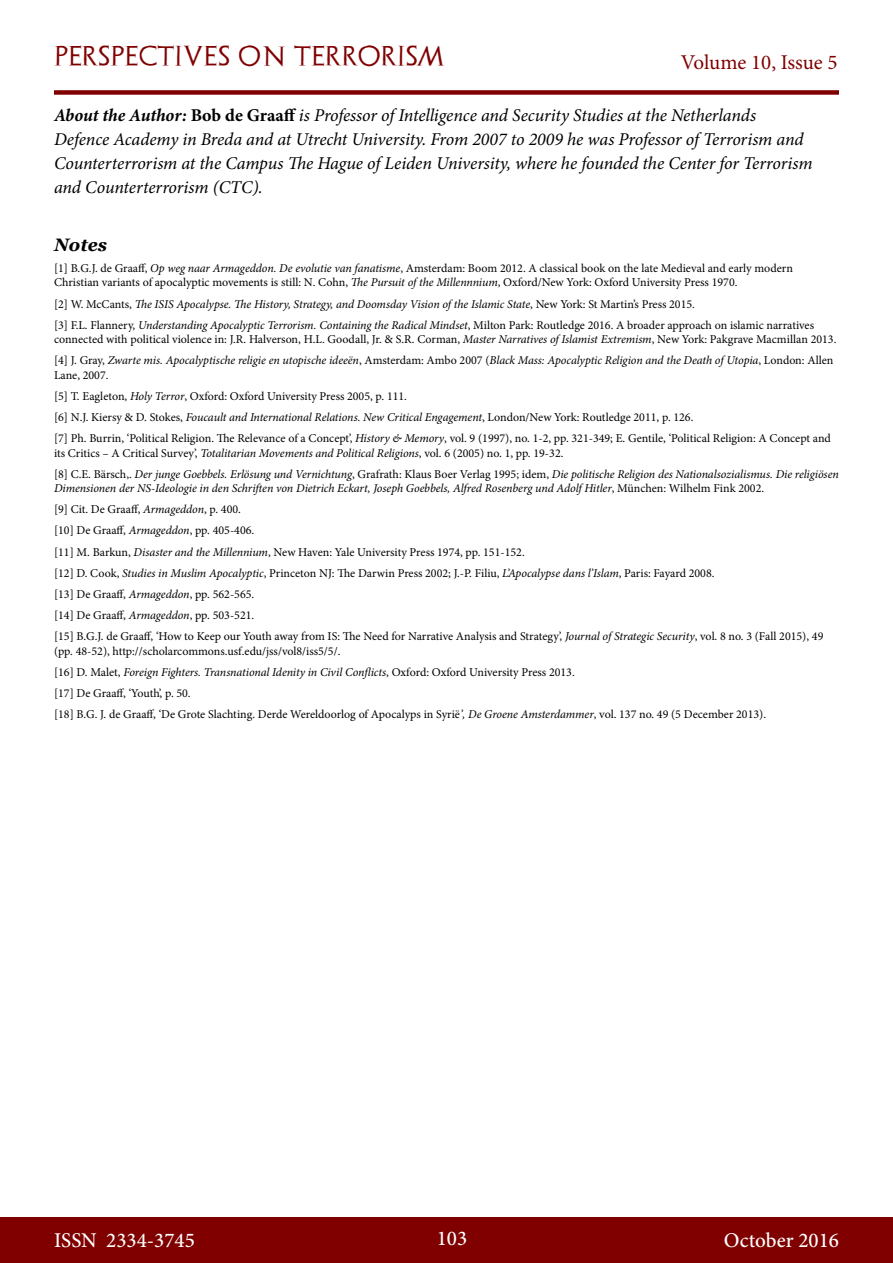
<style>
.page{position:relative;width:893px;height:1263px;background:#fff}
.page>*{position:absolute;margin:0;border:0;box-sizing:border-box;transform-origin:0 0}
.t1{font:500 21px "Minion Pro";color:#fff}
.t2{font:21px "Archeologicaps";letter-spacing:.045em;color:#800000}
.t3{font:21px "Minion Pro";letter-spacing:-.005em;color:#800000}
.t4{font:italic 18px/24px "Minion Pro";letter-spacing:-.01em;color:#000}
.t5{font:italic 700 18px "Georgia";color:#000}
.t6{font:12px/21.1px "Minion Pro";color:#000}
.t7{font:italic 12px/21.1px "Minion Pro";letter-spacing:-.01em;color:#000}
.s1{font-weight:700}
.s2{font-weight:700;font-style:normal}
.s3{font-style:italic}
.s4{font-style:normal}
</style>
<div class="page">
<div style="left:0;top:1217px;width:893px;height:46px;background:#800000"></div>
<div style="left:54px;top:90px;width:785px;height:5px;background:#800000"></div>
<h1 class="t2" style="left:54px;top:43px;width:392px">PERSPECTIVES ON TERRORISM</h1>
<h1 class="t3" style="left:681px;top:48px;width:158px">Volume 10, Issue 5</h1>
<p class="t4" style="left:54px;top:103px;width:760px"><span class="s1">About the Author:</span> <span class="s2">Bob de Graaff</span> is Professor of Intelligence and Security Studies at the Netherlands Defence Academy in Breda and at Utrecht University. From 2007 to 2009 he was Professor of Terrorism and Counterterrorism at the Campus The Hague of Leiden University, where he founded the Center for Terrorism and Counterterrorism (CTC).</p>
<h2 class="t5" style="left:54px;top:231px;width:55px">Notes</h2>
<p class="t6" style="left:54px;top:261px;width:740px;line-height:14.4px">[1] B.G.J. de Graaff, <span class="s3">Op weg naar Armageddon. De evolutie van fanatisme</span>, Amsterdam: Boom 2012. A classical book on the late Medieval and early modern<br>Christian variants of apocalyptic movements is still: N. Cohn, <span class="s3">The Pursuit of the Millennnium</span>, Oxford/New York: Oxford University Press 1970.</p>
<p class="t7" style="left:54px;top:293px;width:762px"><span class="s4">[2] W. McCants,</span> The ISIS Apocalypse. The History, Strategy, and Doomsday Vision of the Islamic State<span class="s4">, New York: St Martin’s Press 2015.<br>[3] F.L. Flannery,</span> Understanding Apocalyptic Terrorism. Containing the Radical Mindset<span class="s4">, Milton Park: Routledge 2016. A broader approach on islamic narratives</span></p>
<p class="t6" style="left:54px;top:329px;width:784px">connected with political violence in: J.R. Halverson, H.L. Goodall, Jr. &amp; S.R. Corman, <span class="s3">Master Narratives of Islamist Extremism</span>, New York: Pakgrave Macmillan 2013. [4] J. Gray, <span class="s3">Zwarte mis. Apocalyptische religie en utopische ideeën</span>, Amsterdam: Ambo 2007 (<span class="s3">Black Mass: Apocalyptic Religion and the Death of Utopia</span>, London: Allen</p>
<p class="t6" style="left:54px;top:364px;width:778px">Lane, 2007.<br>[5] T. Eagleton, <span class="s3">Holy Terror</span>, Oxford: Oxford University Press 2005, p. 111.<br>[6] N.J. Kiersy &amp; D. Stokes, <span class="s3">Foucault and International Relations. New Critical Engagement</span>, London/New York: Routledge 2011, p. 126.<br>[7] Ph. Burrin, ‘Political Religion. The Relevance of a Concept’, <span class="s3">History &amp; Memory</span>, vol. 9 (1997), no. 1-2, pp. 321-349; E. Gentile, ‘Political Religion: A Concept and</p>
<p class="t7" style="left:54px;top:442px;width:786px"><span class="s4">its Critics – A Critical Survey’,</span> Totalitarian Movements and Political Religions<span class="s4">, vol. 6 (2005) no. 1, pp. 19-32.<br>[8] C.E. Bärsch,.</span> Der junge Goebbels. Erlösung und Vernichtung<span class="s4">, Grafrath: Klaus Boer Verlag 1995; idem,</span> Die politische Religion des Nationalsozialismus. Die religiösen</p>
<p class="t6" style="left:54px;top:478px;width:771px"><span class="s3">Dimensionen der NS-Ideologie in den Schriften von Dietrich Eckart, Joseph Goebbels, Alfred Rosenberg und Adolf Hitler</span>, München: Wilhelm Fink 2002.<br>[9] Cit. De Graaff, <span class="s3">Armageddon</span>, p. 400.<br>[10] De Graaff, <span class="s3">Armageddon</span>, pp. 405-406.<br>[11] M. Barkun, <span class="s3">Disaster and the Millennium</span>, New Haven: Yale University Press 1974, pp. 151-152.<br>[12] D. Cook, <span class="s3">Studies in Muslim Apocalyptic</span>, Princeton NJ: The Darwin Press 2002; J.-P. Filiu, <span class="s3">L’Apocalypse dans l’Islam</span>, Paris: Fayard 2008.<br>[13] De Graaff, <span class="s3">Armageddon</span>, pp. 562-565.<br>[14] De Graaff, <span class="s3">Armageddon</span>, pp. 503-521.<br>[15] B.G.J. de Graaff, ‘How to Keep our Youth away from IS: The Need for Narrative Analysis and Strategy’, <span class="s3">Journal of Strategic Security</span>, vol. 8 no. 3 (Fall 2015), 49</p>
<p class="t6" style="left:54px;top:640px;width:714px">(pp. 48-52), http://scholarcommons.usf.edu/jss/vol8/iss5/5/.<br>[16] D. Malet, <span class="s3">Foreign Fighters. Transnational Idenity in Civil Conflicts</span>, Oxford: Oxford University Press 2013.<br>[17] De Graaff, ‘Youth’, p. 50.<br>[18] B.G. J. de Graaff, ‘De Grote Slachting. Derde Wereldoorlog of Apocalyps in Syrië<span class="s3">’, De Groene Amsterdammer</span>, vol. 137 no. 49 (5 December 2013).</p>
<h1 class="t1" style="left:54px;top:1226px;width:142px">ISSN 2334-3745</h1>
<h1 class="t1" style="left:437px;top:1224px;width:32px">103</h1>
<h1 class="t1" style="left:724px;top:1226px;width:117px">October 2016</h1>
</div>
